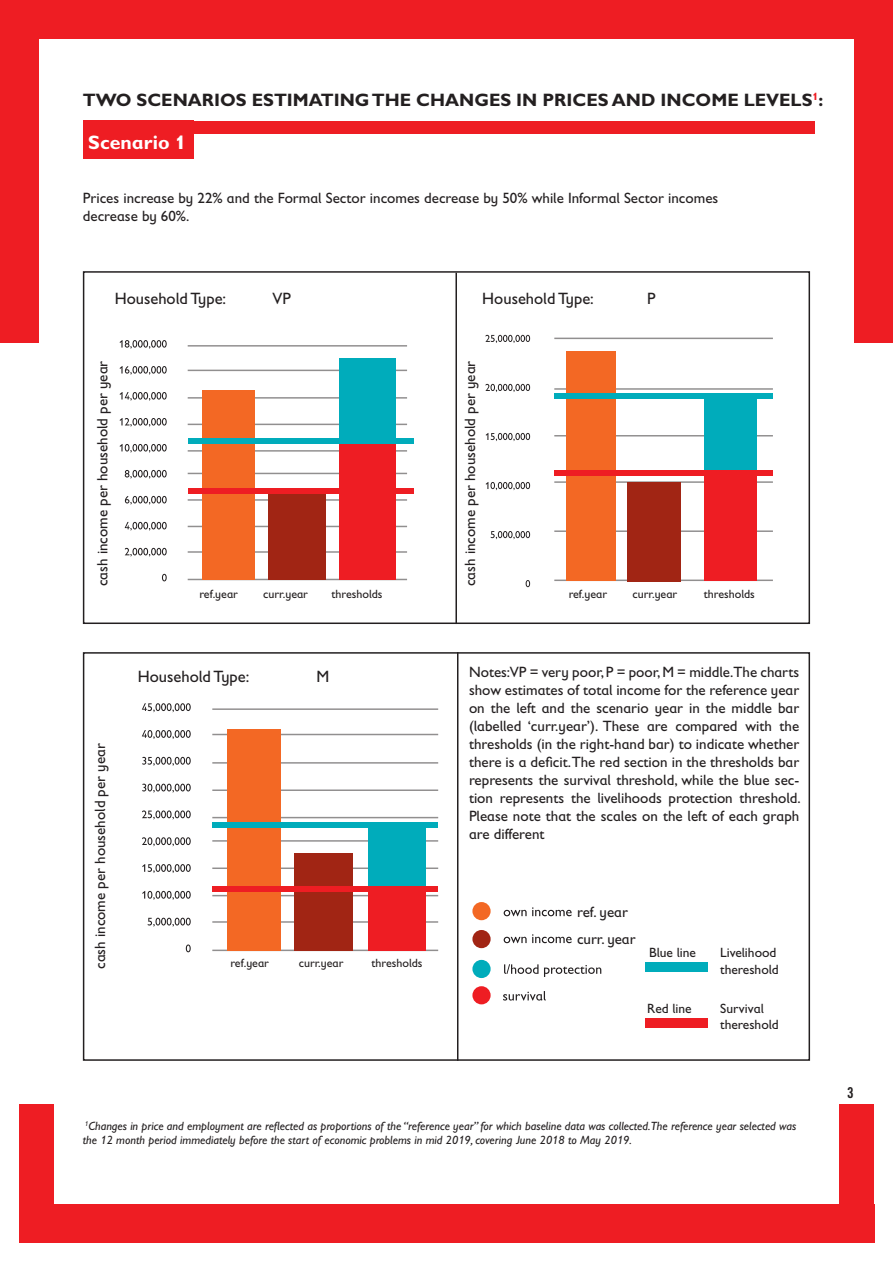
<style>
.page{position:relative;width:893px;height:1263px;background:#fff}
.page>*{position:absolute;margin:0;border:0;box-sizing:border-box;transform-origin:0 0}
.t1{font:700 19.5px "Gill Sans Infant Std";color:#fff}
.t2{font:700 18px "Gill Sans Infant Std";color:#231f20}
.t3{font:16.5px "Gill Sans Infant Std";color:#231f20}
.t4{font:15px/18px "Gill Sans Infant Std";color:#231f20;text-align:justify}
.t5{font:15px "Trade Gothic LT Std Bd Cn 20";color:#231f20}
.t6{font:13.5px/16.2px "Gill Sans Infant Std";color:#231f20}
.t7{font:italic 12px/14.4px "Gill Sans Infant Std";color:#231f20}
.t8{font:12px "Gill Sans Infant Std";color:#231f20}
</style>
<div class="page">
<div style="left:0;top:27px;width:38px;height:315px;background:#ee1d23"></div>
<div style="left:855px;top:27px;width:38px;height:315px;background:#ee1d23"></div>
<div style="left:0;top:0;width:893px;height:38px;background:#ee1d23"></div>
<div style="left:19px;top:1104px;width:34px;height:110px;background:#ee1d23"></div>
<div style="left:840px;top:1104px;width:34px;height:110px;background:#ee1d23"></div>
<div style="left:19px;top:1205px;width:855px;height:38px;background:#ee1d23"></div>
<hr style="left:212px;top:949px;width:226px;height:2px;background:#231f20">
<hr style="left:212px;top:921px;width:226px;height:2px;background:#231f20">
<hr style="left:212px;top:895px;width:226px;height:1px;background:#231f20">
<hr style="left:212px;top:867px;width:226px;height:2px;background:#231f20">
<hr style="left:212px;top:840px;width:226px;height:2px;background:#231f20">
<hr style="left:212px;top:817px;width:226px;height:1px;background:#231f20">
<hr style="left:212px;top:789px;width:226px;height:2px;background:#231f20">
<hr style="left:212px;top:762px;width:226px;height:2px;background:#231f20">
<hr style="left:212px;top:734px;width:226px;height:1px;background:#231f20">
<hr style="left:212px;top:708px;width:226px;height:2px;background:#231f20">
<hr style="left:554px;top:579px;width:219px;height:2px;background:#231f20">
<hr style="left:554px;top:530px;width:219px;height:2px;background:#231f20">
<hr style="left:554px;top:481px;width:219px;height:2px;background:#231f20">
<hr style="left:554px;top:435px;width:219px;height:1px;background:#231f20">
<hr style="left:554px;top:388px;width:219px;height:2px;background:#231f20">
<hr style="left:554px;top:338px;width:219px;height:1px;background:#231f20">
<hr style="left:188px;top:579px;width:219px;height:1px;background:#231f20">
<hr style="left:188px;top:551px;width:219px;height:2px;background:#231f20">
<hr style="left:188px;top:526px;width:219px;height:1px;background:#231f20">
<hr style="left:188px;top:499px;width:219px;height:2px;background:#231f20">
<hr style="left:188px;top:473px;width:219px;height:1px;background:#231f20">
<hr style="left:188px;top:450px;width:219px;height:2px;background:#231f20">
<hr style="left:188px;top:424px;width:219px;height:1px;background:#231f20">
<hr style="left:188px;top:397px;width:219px;height:2px;background:#231f20">
<hr style="left:188px;top:370px;width:219px;height:1px;background:#231f20">
<hr style="left:188px;top:345px;width:219px;height:2px;background:#231f20">
<div style="left:83px;top:121px;width:111px;height:38px;background:#ee1d23"></div>
<div style="left:160px;top:121px;width:655px;height:13px;background:#ee1d23"></div>
<div style="left:227px;top:729px;width:54px;height:221px;background:#f36824"></div>
<div style="left:294px;top:853px;width:59px;height:97px;background:#a12514"></div>
<div style="left:368px;top:892px;width:58px;height:58px;background:#ee1d23"></div>
<div style="left:368px;top:828px;width:58px;height:64px;background:#00acbb"></div>
<svg style="left:142px;top:703px;width:49px;height:9px"></svg>
<svg style="left:142px;top:730px;width:49px;height:9px"></svg>
<svg style="left:142px;top:757px;width:49px;height:9px"></svg>
<svg style="left:142px;top:784px;width:49px;height:9px"></svg>
<svg style="left:142px;top:810px;width:49px;height:9px"></svg>
<svg style="left:142px;top:837px;width:49px;height:9px"></svg>
<svg style="left:142px;top:864px;width:49px;height:9px"></svg>
<svg style="left:142px;top:891px;width:49px;height:9px"></svg>
<svg style="left:148px;top:918px;width:43px;height:9px"></svg>
<svg style="left:186px;top:944px;width:5px;height:8px"></svg>
<div style="left:83px;top:652px;width:727px;height:409px;border:2px solid #231f20"></div>
<hr style="left:457px;top:652px;width:1px;height:409px;background:#231f20">
<hr style="left:455px;top:273px;width:2px;height:351px;background:#231f20">
<svg style="left:485px;top:335px;width:45px;height:8px"></svg>
<svg style="left:485px;top:384px;width:45px;height:8px"></svg>
<svg style="left:486px;top:433px;width:44px;height:8px"></svg>
<svg style="left:486px;top:482px;width:44px;height:8px"></svg>
<svg style="left:491px;top:531px;width:39px;height:8px"></svg>
<svg style="left:526px;top:580px;width:4px;height:7px"></svg>
<div style="left:566px;top:351px;width:49px;height:230px;background:#f36824"></div>
<div style="left:627px;top:482px;width:54px;height:99px;background:#a12514"></div>
<div style="left:704px;top:476px;width:53px;height:105px;background:#ee1d23"></div>
<div style="left:704px;top:399px;width:53px;height:77px;background:#00acbb"></div>
<div style="left:83px;top:271px;width:727px;height:353px;border:2px solid #231f20"></div>
<div style="left:202px;top:390px;width:53px;height:190px;background:#f36824"></div>
<div style="left:269px;top:493px;width:57px;height:87px;background:#a12514"></div>
<div style="left:339px;top:441px;width:56px;height:139px;background:#ee1d23"></div>
<div style="left:339px;top:358px;width:56px;height:86px;background:#00acbb"></div>
<svg style="left:120px;top:340px;width:47px;height:9px"></svg>
<svg style="left:120px;top:366px;width:47px;height:9px"></svg>
<svg style="left:120px;top:392px;width:47px;height:9px"></svg>
<svg style="left:120px;top:418px;width:47px;height:9px"></svg>
<svg style="left:120px;top:444px;width:47px;height:9px"></svg>
<svg style="left:125px;top:470px;width:42px;height:9px"></svg>
<svg style="left:125px;top:496px;width:42px;height:9px"></svg>
<svg style="left:125px;top:522px;width:42px;height:9px"></svg>
<svg style="left:125px;top:548px;width:42px;height:9px"></svg>
<svg style="left:162px;top:574px;width:5px;height:7px"></svg>
<div style="left:645px;top:962px;width:62px;height:10px;background:#00acbb"></div>
<div style="left:645px;top:1019px;width:62px;height:9px;background:#ee1d23"></div>
<div style="left:212px;top:886px;width:226px;height:6px;background:#ee1d23"></div>
<div style="left:188px;top:488px;width:226px;height:6px;background:#ee1d23"></div>
<div style="left:212px;top:822px;width:225px;height:6px;background:#00acbb"></div>
<div style="left:188px;top:438px;width:225px;height:6px;background:#00acbb"></div>
<div style="left:554px;top:393px;width:219px;height:6px;background:#00acbb"></div>
<div style="left:554px;top:470px;width:219px;height:6px;background:#ee1d23"></div>
<div style="left:472px;top:902px;width:19px;height:18px;background:#f36824;border-radius:50%"></div>
<div style="left:472px;top:930px;width:19px;height:18px;background:#a12514;border-radius:50%"></div>
<div style="left:472px;top:986px;width:19px;height:18px;background:#ee1d23;border-radius:50%"></div>
<div style="left:472px;top:960px;width:19px;height:18px;background:#00acbb;border-radius:50%"></div>
<svg style="left:504px;top:907px;width:68px;height:9px"></svg>
<svg style="left:504px;top:934px;width:68px;height:9px"></svg>
<svg style="left:504px;top:964px;width:34px;height:10px"></svg>
<svg style="left:544px;top:965px;width:57px;height:12px"></svg>
<svg style="left:503px;top:991px;width:43px;height:9px"></svg>
<p class="t2" style="left:83px;top:89px;width:742px">TWO SCENARIOS ESTIMATING THE CHANGES IN PRICES AND INCOME LEVELS<sup>1</sup>:</p>
<p class="t1" style="left:88px;top:131px;width:99px">Scenario 1</p>
<p class="t4" style="left:83px;top:189px;width:637px">Prices increase by 22% and the Formal Sector incomes decrease by 50% while Informal Sector incomes</p>
<p class="t4" style="left:83px;top:207px;width:108px">decrease by 60%.</p>
<p class="t3" style="left:115px;top:289px;width:113px">Household Type:</p>
<p class="t3" style="left:273px;top:289px;width:20px">VP</p>
<p class="t4" style="left:93px;top:586px;width:227px;rotate:-90deg">cash income per household per year</p>
<p class="t4" style="left:91px;top:969px;width:227px;rotate:-90deg">cash income per household per year</p>
<p class="t8" style="left:199px;top:587px;width:40px">ref.year</p>
<p class="t8" style="left:263px;top:587px;width:46px">curr.year</p>
<p class="t8" style="left:332px;top:587px;width:52px">thresholds</p>
<p class="t3" style="left:138px;top:667px;width:113px">Household Type:</p>
<p class="t3" style="left:316px;top:667px;width:14px">M</p>
<p class="t8" style="left:230px;top:956px;width:40px">ref.year</p>
<p class="t8" style="left:299px;top:956px;width:46px">curr.year</p>
<p class="t8" style="left:372px;top:956px;width:52px">thresholds</p>
<p class="t3" style="left:482px;top:289px;width:113px">Household Type:</p>
<p class="t3" style="left:647px;top:289px;width:10px">P</p>
<p class="t4" style="left:461px;top:586px;width:227px;rotate:-90deg">cash income per household per year</p>
<p class="t8" style="left:569px;top:587px;width:40px">ref.year</p>
<p class="t8" style="left:633px;top:587px;width:46px">curr.year</p>
<p class="t8" style="left:704px;top:587px;width:52px">thresholds</p>
<p class="t4" style="left:469px;top:663px;width:333px">Notes:VP = very poor, P = poor, M = middle.The charts show estimates of total income for the reference year on the left and the scenario year in the middle bar (labelled ‘curr.year’). These are compared with the thresholds (in the right-hand bar) to indicate whether there is a deficit.The red section in the thresholds bar represents the survival threshold, while the blue sec&shy;tion represents the livelihoods protection threshold.<br>Please note that the scales on the left of each graph are different</p>
<p class="t4" style="left:577px;top:903px;width:52px">ref. year</p>
<p class="t4" style="left:577px;top:930px;width:60px">curr. year</p>
<p class="t6" style="left:649px;top:945px;width:48px">Blue line</p>
<p class="t6" style="left:647px;top:1001px;width:46px">Red line</p>
<p class="t6" style="left:720px;top:945px;width:60px">Livelihood thereshold</p>
<p class="t6" style="left:720px;top:1000px;width:60px">Survival thereshold</p>
<p class="t7" style="left:83px;top:1118px;width:715px"><sup>1</sup>Changes in price and employment are reflected as proportions of the “reference year” for which baseline data was collected.The reference year selected was the 12 month period immediately before the start of economic problems in mid 2019, covering June 2018 to May 2019.</p>
<p class="t5" style="left:847px;top:1083px;width:8px">3</p>
</div>
